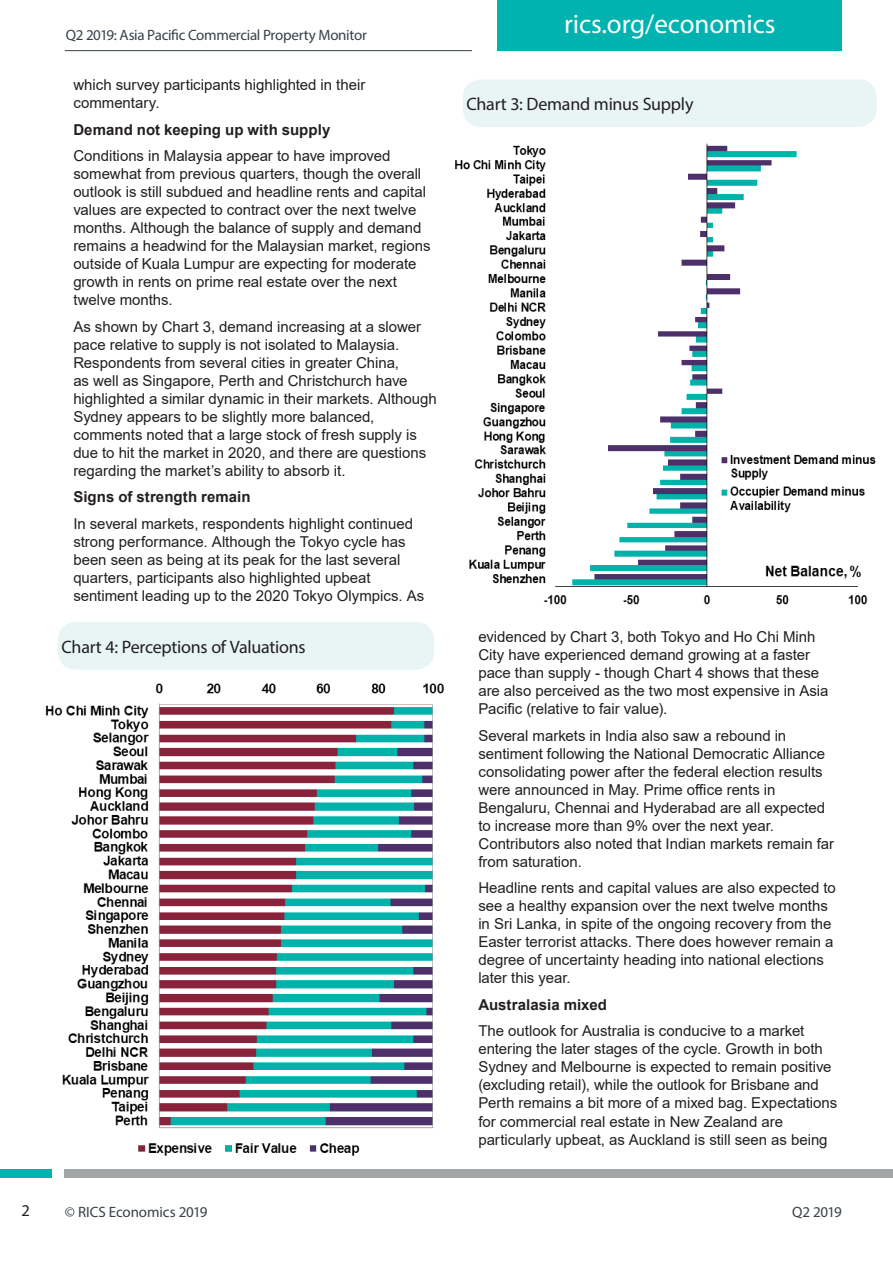
<style>
.page{position:relative;width:893px;height:1263px;background:#fff}
.page>*{position:absolute;margin:0;border:0;box-sizing:border-box;transform-origin:0 0}
.t1{font:27px "Myriad Pro";letter-spacing:-.005em;color:#fff}
.Chart_description_te{font:18px "Myriad Pro";letter-spacing:-.015em;color:#231f20}
.t2{font:16.5px "Myriad Pro";color:#231f20}
.Key_Findings{font:15px/18px "Arial";letter-spacing:-.005em;color:#231f20}
.t3{font:15px "Myriad Pro";letter-spacing:-.02em;color:#36414a}
.Key_Findings-2{font:700 15px "Arial";letter-spacing:.005em;color:#231f20}
</style>
<div class="page">
<div style="left:497px;top:0;width:345px;height:51px;background:#00b3b0"></div>
<hr style="left:65px;top:50px;width:407px;height:1px;background:#36414a">
<div style="left:0;top:1169px;width:51px;height:9px;background:#00b3b0"></div>
<div style="left:64px;top:1169px;width:829px;height:9px;background:#a4a5a9"></div>
<div style="left:58px;top:622px;width:376px;height:48px;background:#e8f5f4;border-radius:18px"></div>
<div style="left:463px;top:79px;width:414px;height:48px;background:#e8f5f4;border-radius:18px"></div>
<img style="left:45px;top:683px;width:399px;height:473px">
<img style="left:455px;top:143px;width:421px;height:462px">
<p class="t2" style="left:21px;top:1200px;width:10px">2</p>
<p class="t3" style="left:66px;top:25px;width:302px">Q2 2019: Asia Pacific Commercial Property Monitor</p>
<h1 class="t1" style="left:564px;top:7px;width:213px">rics.org/economics</h1>
<p class="Key_Findings" style="left:73px;top:76px;width:293px">which survey participants highlighted in their commentary.</p>
<p class="Key_Findings-2" style="left:73px;top:119px;width:259px">Demand not keeping up with supply</p>
<p class="Key_Findings" style="left:73px;top:147px;width:359px">Conditions in Malaysia appear to have improved somewhat from previous quarters, though the overall outlook is still subdued and headline rents and capital values are expected to contract over the next twelve months. Although the balance of supply and demand remains a headwind for the Malaysian market, regions outside of Kuala Lumpur are expecting for moderate growth in rents on prime real estate over the next twelve months.</p>
<p class="Key_Findings" style="left:73px;top:317px;width:365px">As shown by Chart 3, demand increasing at a slower pace relative to supply is not isolated to Malaysia.<br>Respondents from several cities in greater China,<br>as well as Singapore, Perth and Christchurch have highlighted a similar dynamic in their markets. Although Sydney appears to be slightly more balanced, comments noted that a large stock of fresh supply is due to hit the market in 2020, and there are questions regarding the market’s ability to absorb it.</p>
<p class="Key_Findings-2" style="left:73px;top:486px;width:179px">Signs of strength remain</p>
<p class="Key_Findings" style="left:73px;top:514px;width:353px">In several markets, respondents highlight continued strong performance. Although the Tokyo cycle has been seen as being at its peak for the last several quarters, participants also highlighted upbeat sentiment leading up to the 2020 Tokyo Olympics. As</p>
<p class="Chart_description_te" style="left:62px;top:635px;width:246px">Chart 4: Perceptions of Valuations</p>
<p class="Key_Findings" style="left:478px;top:628px;width:352px">evidenced by Chart 3, both Tokyo and Ho Chi Minh City have experienced demand growing at a faster pace than supply - though Chart 4 shows that these are also perceived as the two most expensive in Asia Pacific (relative to fair value).</p>
<p class="Key_Findings" style="left:478px;top:726px;width:357px">Several markets in India also saw a rebound in sentiment following the National Democratic Alliance consolidating power after the federal election results were announced in May. Prime office rents in Bengaluru, Chennai and Hyderabad are all expected to increase more than 9% over the next year.<br>Contributors also noted that Indian markets remain far from saturation.</p>
<p class="Key_Findings" style="left:478px;top:879px;width:359px">Headline rents and capital values are also expected to see a healthy expansion over the next twelve months in Sri Lanka, in spite of the ongoing recovery from the Easter terrorist attacks. There does however remain a degree of uncertainty heading into national elections later this year.</p>
<p class="Key_Findings-2" style="left:478px;top:994px;width:130px">Australasia mixed</p>
<p class="Key_Findings" style="left:478px;top:1022px;width:361px">The outlook for Australia is conducive to a market entering the later stages of the cycle. Growth in both Sydney and Melbourne is expected to remain positive (excluding retail), while the outlook for Brisbane and Perth remains a bit more of a mixed bag. Expectations for commercial real estate in New Zealand are particularly upbeat, as Auckland is still seen as being</p>
<p class="Chart_description_te" style="left:466px;top:93px;width:229px">Chart 3: Demand minus Supply</p>
<p class="t3" style="left:65px;top:1202px;width:144px">© RICS Economics 2019</p>
<p class="t3" style="left:792px;top:1202px;width:51px">Q2 2019</p>
</div>
